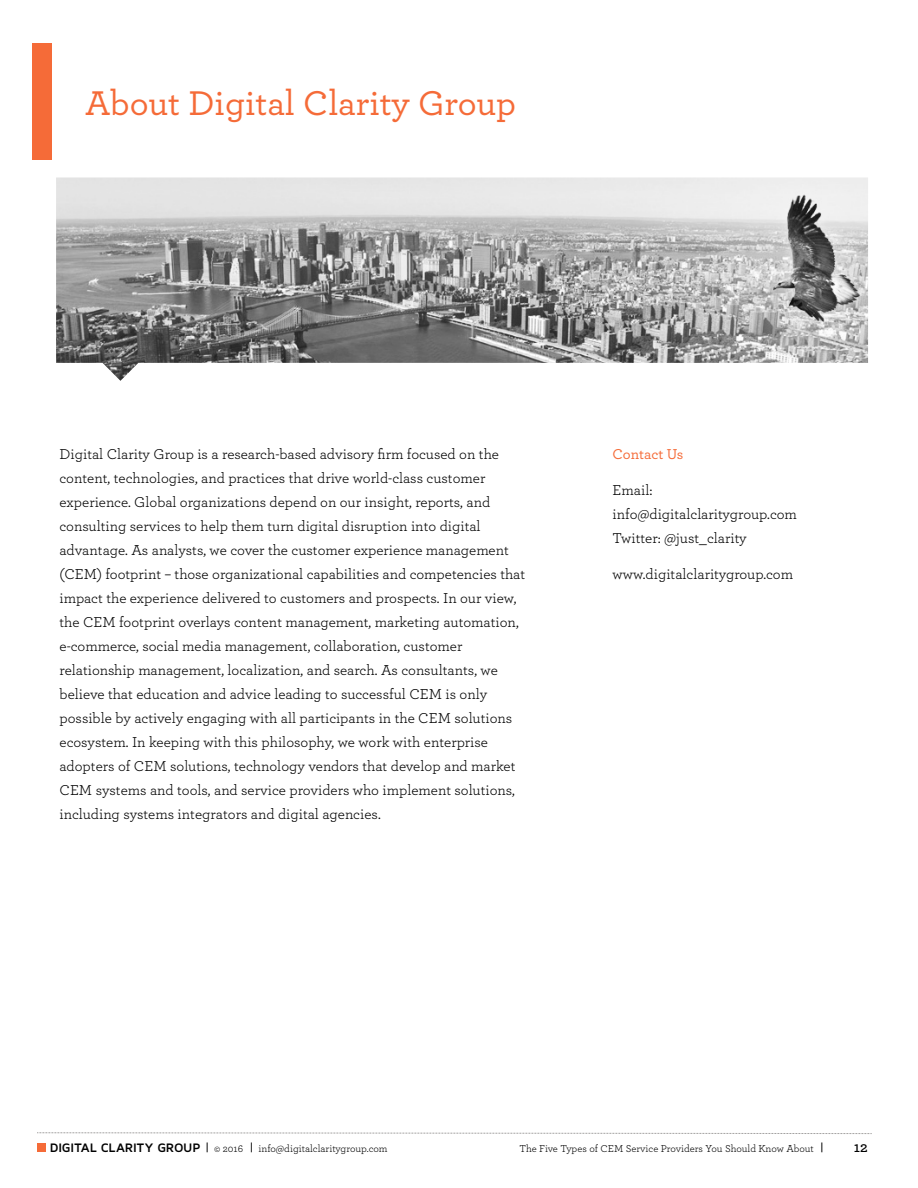
<style>
.page{position:relative;width:918px;height:1188px;background:#fff}
.page>*{position:absolute;margin:0;border:0;box-sizing:border-box;transform-origin:0 0}
.t1{font:500 36px "Archer";color:#f56b38}
.t2{font:15px/24px "Archer";color:#000}
.t3{font:500 15px "Archer";color:#f56b38}
.t4{font:600 15px "Archer";color:#000}
.t5{font:10.5px "Archer";color:#000}
.s1{font-family:"Maven Pro";font-weight:700;font-size:12.75px}
.s2{font-family:"Maven Pro";font-size:12.75px}
</style>
<div class="page">
<div style="left:32px;top:43px;width:20px;height:116px;background:#f56b38"></div>
<svg style="left:37px;top:1132px;width:835px;height:2px"></svg>
<div style="left:37px;top:1143px;width:9px;height:8px;background:#f56b38"></div>
<img style="left:56px;top:177px;width:812px;height:204px">
<h1 class="t1" style="left:85px;top:80px;width:433px">About Digital Clarity Group</h1>
<p class="t2" style="left:60px;top:441px;width:467px">Digital Clarity Group is a research-based advisory firm focused on the content, technologies, and practices that drive world-class customer experience. Global organizations depend on our insight, reports, and consulting services to help them turn digital disruption into digital advantage. As analysts, we cover the customer experience management (CEM) footprint – those organizational capabilities and competencies that impact the experience delivered to customers and prospects. In our view, the CEM footprint overlays content management, marketing automation, e-commerce, social media management, collaboration, customer relationship management, localization, and search. As consultants, we believe that education and advice leading to successful CEM is only possible by actively engaging with all participants in the CEM solutions ecosystem. In keeping with this philosophy, we work with enterprise adopters of CEM solutions, technology vendors that develop and market CEM systems and tools, and service providers who implement solutions, including systems integrators and digital agencies.</p>
<p class="t3" style="left:613px;top:444px;width:72px">Contact Us</p>
<p class="t2" style="left:613px;top:477px;width:186px">Email: info@digitalclaritygroup.com<br>Twitter: @just_clarity</p>
<p class="t2" style="left:613px;top:561px;width:182px">www.digitalclaritygroup.com</p>
<p class="t5" style="left:50px;top:1142px;width:339px"><span class="s1">DIGITAL CLARITY GROUP</span> <span class="s2">|</span> © 2016 <span class="s2">|</span> info@digitalclaritygroup.com</p>
<p class="t5" style="left:519px;top:1142px;width:307px">The Five Types of CEM Service Providers You Should Know About <span class="s2">|</span></p>
<p class="t4" style="left:854px;top:1137px;width:15px">12</p>
</div>
